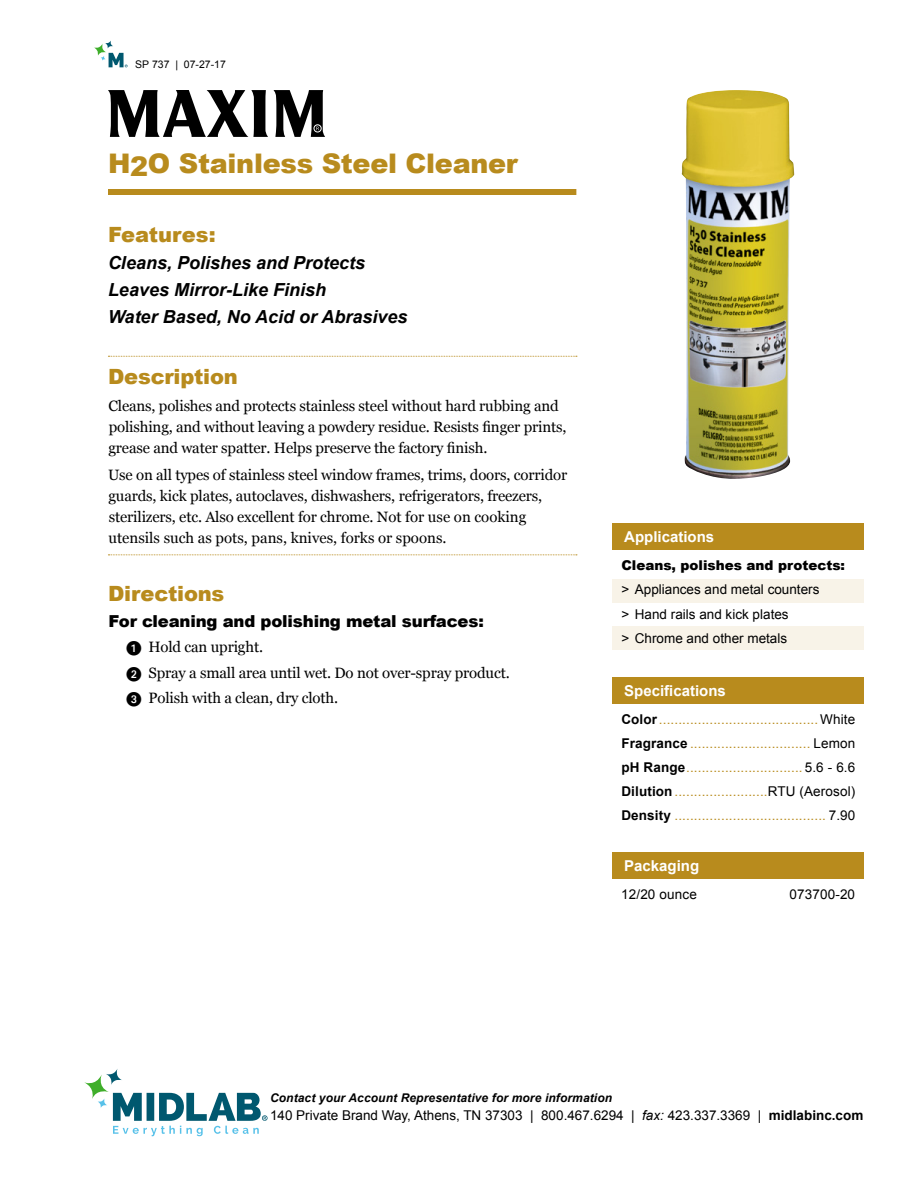
<style>
.page{position:relative;width:918px;height:1188px;background:#fff}
.page>*{position:absolute;margin:0;border:0;box-sizing:border-box;transform-origin:0 0}
.t1{font:900 27px "Arial";letter-spacing:-.01em;color:#b88b1d}
.t2{font:900 21px "Arial";letter-spacing:-.01em;color:#b88b1d}
.t3{font:italic 700 18px/27px "Arial";color:#000}
.t4{font:900 16.5px "Arial";letter-spacing:-.01em;color:#000}
.t5{font:15px/21px "Georgia";letter-spacing:-.01em;color:#000}
.t6{font:700 15px "Arial";color:#fff}
.t7{font:13.5px/24px "Arial";letter-spacing:.01em;color:#b88b1d;text-align:justify}
.t8{font:13.5px/24px "Arial";color:#000}
.t9{font:900 13.5px "Arial";color:#000}
.t10{font:italic 700 12px "Arial";letter-spacing:.01em;color:#000}
.t11{font:10.5px "Arial";color:#000}
.s1{font-family:"European Pi One"}
.s2{font-weight:700;color:#000}
.s3{color:#000}
.s4{font-style:italic}
.s5{font-weight:700}
</style>
<div class="page">
<svg style="left:113px;top:1093px;width:155px;height:43px"></svg>
<svg style="left:84px;top:1074px;width:25px;height:25px"></svg>
<svg style="left:106px;top:1068px;width:16px;height:17px"></svg>
<svg style="left:97px;top:1098px;width:11px;height:10px"></svg>
<svg style="left:94px;top:43px;width:12px;height:13px"></svg>
<svg style="left:105px;top:40px;width:8px;height:9px"></svg>
<svg style="left:100px;top:53px;width:28px;height:14px"></svg>
<div style="left:612px;top:579px;width:252px;height:24px;background:#f8f3e8"></div>
<div style="left:612px;top:626px;width:252px;height:24px;background:#f8f3e8"></div>
<div style="left:612px;top:524px;width:252px;height:26px;background:#b88b1d"></div>
<div style="left:612px;top:852px;width:252px;height:27px;background:#b88b1d"></div>
<div style="left:612px;top:677px;width:252px;height:27px;background:#b88b1d"></div>
<svg style="left:108px;top:90px;width:160px;height:47px"></svg>
<svg style="left:274px;top:90px;width:51px;height:47px"></svg>
<img style="left:682px;top:90px;width:113px;height:389px">
<div style="left:108px;top:189px;width:468px;height:6px;background:#b88b1d"></div>
<svg style="left:108px;top:356px;width:469px;height:1px"></svg>
<svg style="left:108px;top:554px;width:469px;height:1px"></svg>
<p class="t11" style="left:135px;top:57px;width:92px">SP 737 | 07-27-17</p>
<h1 class="t1" style="left:108px;top:143px;width:411px">H2O Stainless Steel Cleaner</h1>
<h2 class="t2" style="left:108px;top:220px;width:109px">Features:</h2>
<p class="t3" style="left:108px;top:250px;width:301px">Cleans, Polishes and Protects<br>Leaves Mirror-Like Finish<br>Water Based, No Acid or Abrasives</p>
<h2 class="t2" style="left:108px;top:361px;width:131px">Description</h2>
<p class="t5" style="left:108px;top:395px;width:460px">Cleans, polishes and protects stainless steel without hard rubbing and polishing, and without leaving a powdery residue. Resists finger prints, grease and water spatter. Helps preserve the factory finish.</p>
<p class="t5" style="left:108px;top:464px;width:461px">Use on all types of stainless steel window frames, trims, doors, corridor guards, kick plates, autoclaves, dishwashers, refrigerators, freezers, sterilizers, etc. Also excellent for chrome. Not for use on cooking utensils such as pots, pans, knives, forks or spoons.</p>
<h2 class="t2" style="left:108px;top:579px;width:118px">Directions</h2>
<p class="t4" style="left:109px;top:609px;width:377px">For cleaning and polishing metal surfaces:</p>
<p class="t5" style="left:127px;top:635px;width:385px;line-height:25.5px"><span class="s1">1</span> Hold can upright.<br><span class="s1">2</span> Spray a small area until wet. Do not over-spray product.<br><span class="s1">3</span> Polish with a clean, dry cloth.</p>
<p class="t6" style="left:624px;top:527px;width:92px">Applications</p>
<p class="t9" style="left:621px;top:556px;width:225px">Cleans, polishes and protects:</p>
<p class="t8" style="left:621px;top:578px;width:200px">&gt; Appliances and metal counters &gt; Hand rails and kick plates<br>&gt; Chrome and other metals</p>
<p class="t6" style="left:624px;top:681px;width:103px">Specifications</p>
<p class="t7" style="left:621px;top:708px;width:235px"><span class="s2">Color</span>.........................................<span class="s3">White </span><span class="s2">Fragrance</span> ............................... <span class="s3">Lemon </span><span class="s2">pH Range</span>.............................. <span class="s3">5.6 - 6.6<br></span><span class="s2">Dilution</span>........................<span class="s3">RTU (Aerosol)<br></span><span class="s2">Density</span> ....................................... <span class="s3">7.90</span></p>
<p class="t6" style="left:624px;top:856px;width:77px">Packaging</p>
<p class="t8" style="left:621px;top:883px;width:77px">12/20 ounce</p>
<p class="t8" style="left:790px;top:883px;width:67px">073700-20</p>
<p class="t10" style="left:270px;top:1090px;width:344px">Contact your Account Representative for more information</p>
<p class="t8" style="left:270px;top:1103px;width:595px">140 Private Brand Way, Athens, TN 37303 | 800.467.6294 | <span class="s4">fax:</span> 423.337.3369 | <span class="s5">midlabinc.com</span></p>
</div>
